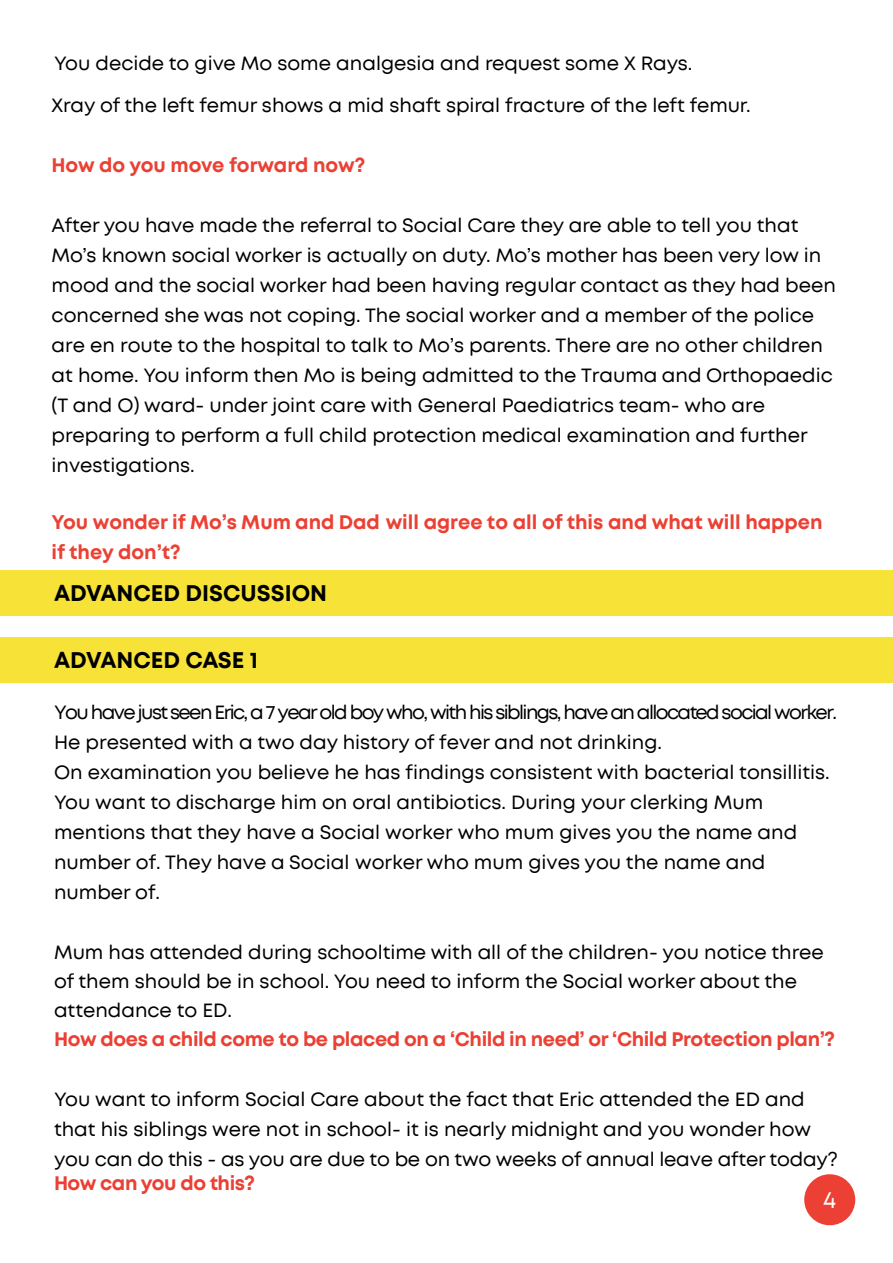
<style>
.page{position:relative;width:893px;height:1263px;background:#fff}
.page>*{position:absolute;margin:0;border:0;box-sizing:border-box;transform-origin:0 0}
.t1{font:24px "Mont";color:#fff}
.t2{font:700 22.5px "Mont";color:#000}
.t3{font:19.5px/30px "Mont";color:#000}
.t4{font:700 19.5px/30px "Mont";letter-spacing:-.015em;color:#eb4033}
</style>
<div class="page">
<div style="left:804px;top:1174px;width:51px;height:51px;background:#eb4033;border-radius:50%"></div>
<div style="left:0;top:570px;width:893px;height:45px;background:#f7e238"></div>
<div style="left:0;top:637px;width:893px;height:45px;background:#f7e238"></div>
<p class="t3" style="left:52px;top:42px;width:701px;line-height:42.8px">You decide to give Mo some analgesia and request some X Rays.<br>Xray of the left femur shows a mid shaft spiral fracture of the left femur.</p>
<p class="t4" style="left:52px;top:151px;width:315px">How do you move forward now?</p>
<p class="t3" style="left:52px;top:211px;width:786px">After you have made the referral to Social Care they are able to tell you that Mo’s known social worker is actually on duty. Mo’s mother has been very low in mood and the social worker had been having regular contact as they had been concerned she was not coping. The social worker and a member of the police are en route to the hospital to talk to Mo’s parents. There are no other children at home. You inform then Mo is being admitted to the Trauma and Orthopaedic (T and O) ward- under joint care with General Paediatrics team- who are preparing to perform a full child protection medical examination and further investigations.</p>
<p class="t4" style="left:52px;top:508px;width:772px">You wonder if Mo’s Mum and Dad will agree to all of this and what will happen if they don’t?</p>
<p class="t2" style="left:54px;top:582px;width:275px">ADVANCED DISCUSSION</p>
<p class="t2" style="left:54px;top:649px;width:205px">ADVANCED CASE 1</p>
<p class="t3" style="left:54px;top:698px;width:784px">You have just seen Eric, a 7 year old boy who, with his siblings, have an allocated social worker.<br>He presented with a two day history of fever and not drinking.<br>On examination you believe he has findings consistent with bacterial tonsillitis.<br>You want to discharge him on oral antibiotics. During your clerking Mum mentions that they have a Social worker who mum gives you the name and number of. They have a Social worker who mum gives you the name and number of.</p>
<p class="t3" style="left:54px;top:939px;width:771px;line-height:29px">Mum has attended during schooltime with all of the children- you notice three of them should be in school. You need to inform the Social worker about the attendance to ED.</p>
<p class="t4" style="left:54px;top:1025px;width:782px">How does a child come to be placed on a ‘Child in need’ or ‘Child Protection plan’?</p>
<p class="t3" style="left:54px;top:1085px;width:785px">You want to inform Social Care about the fact that Eric attended the ED and that his siblings were not in school- it is nearly midnight and you wonder how you can do this - as you are due to be on two weeks of annual leave after today?</p>
<p class="t4" style="left:54px;top:1169px;width:203px">How can you do this?</p>
<p class="t1" style="left:823px;top:1188px;width:14px">4</p>
</div>
